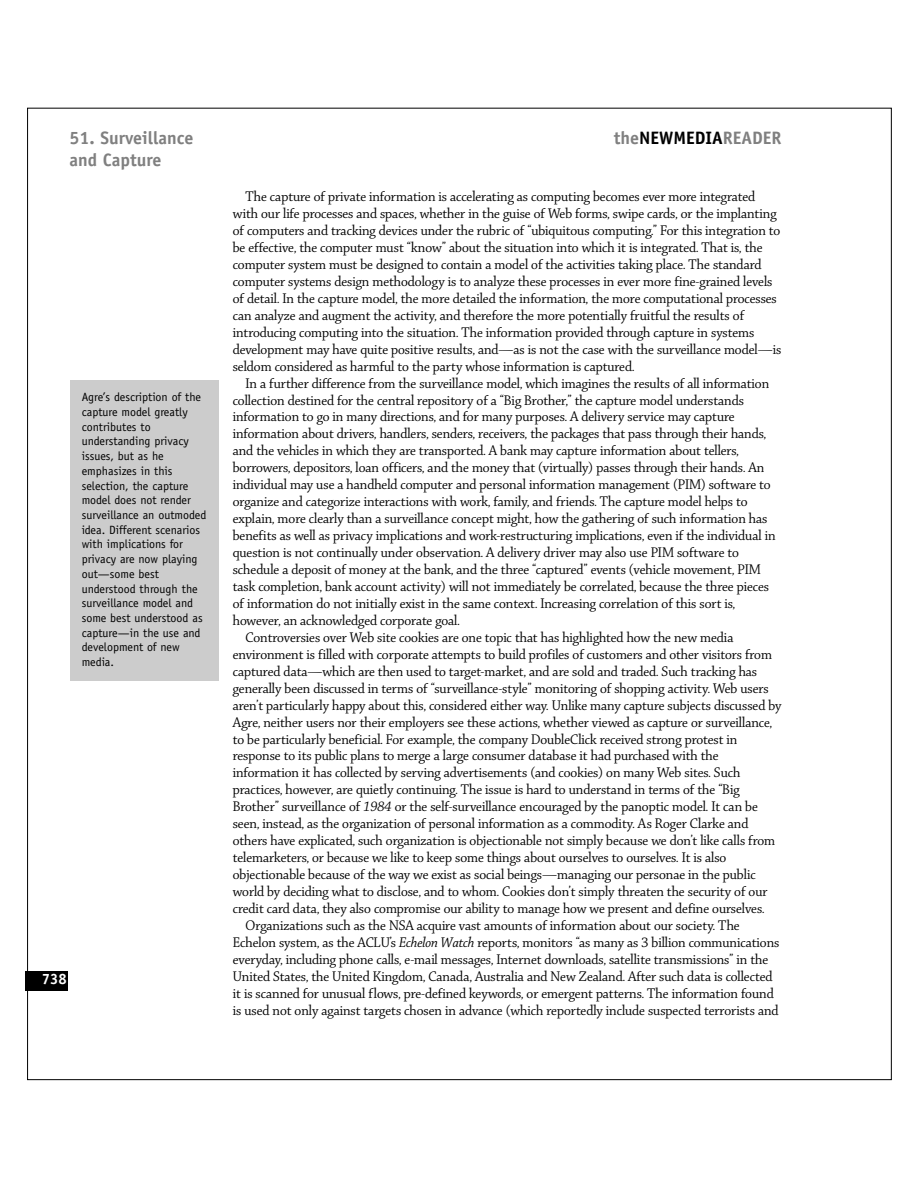
<style>
.page{position:relative;width:918px;height:1188px;background:#fff}
.page>*{position:absolute;margin:0;border:0;box-sizing:border-box;transform-origin:0 0}
.t1{font:700 18px/22px "Officina Sans";color:#808080}
.t2{font:15px/17px "Chaparral Display";color:#000}
.t3{font:700 15px "Officina Sans";color:#fff}
.t4{font:12px/14.7px "Officina Sans";color:#000}
.s1{color:#000}
.s2{font-family:"Chaparral Pro It Disp"}
</style>
<div class="page">
<div style="left:26px;top:971px;width:42px;height:19px;background:#000"></div>
<div style="left:70px;top:381px;width:149px;height:300px;background:#ccc"></div>
<p class="t1" style="left:69px;top:129px;width:126px">51. Surveillance and Capture</p>
<p class="t1" style="left:614px;top:129px;width:169px">the<span class="s1">NEWMEDIA</span>READER</p>
<p class="t4" style="left:82px;top:391px;width:126px">Agre’s description of the capture model greatly contributes to understanding privacy issues, but as he emphasizes in this selection, the capture model does not render surveillance an outmoded idea. Different scenarios with implications for privacy are now playing out—some best understood through the surveillance model and some best understood as capture—in the use and development of new media.</p>
<p class="t3" style="left:42px;top:974px;width:27px">738</p>
<p class="t2" style="left:233px;top:189px;width:550px;text-indent:13px">The capture of private information is accelerating as computing becomes ever more integrated with our life processes and spaces, whether in the guise of Web forms, swipe cards, or the implanting of computers and tracking devices under the rubric of “ubiquitous computing.” For this integration to be effective, the computer must “know” about the situation into which it is integrated. That is, the computer system must be designed to contain a model of the activities taking place. The standard computer systems design methodology is to analyze these processes in ever more fine-grained levels of detail. In the capture model, the more detailed the information, the more computational processes can analyze and augment the activity, and therefore the more potentially fruitful the results of introducing computing into the situation. The information provided through capture in systems development may have quite positive results, and—as is not the case with the surveillance model—is seldom considered as harmful to the party whose information is captured.</p>
<p class="t2" style="left:246px;top:375px;width:525px">In a further difference from the surveillance model, which imagines the results of all information</p>
<p class="t2" style="left:233px;top:392px;width:513px">collection destined for the central repository of a “Big Brother,” the capture model understands</p>
<p class="t2" style="left:233px;top:409px;width:503px">information to go in many directions, and for many purposes. A delivery service may capture</p>
<p class="t2" style="left:233px;top:426px;width:535px">information about drivers, handlers, senders, receivers, the packages that pass through their hands,</p>
<p class="t2" style="left:233px;top:443px;width:508px">and the vehicles in which they are transported. A bank may capture information about tellers,</p>
<p class="t2" style="left:233px;top:460px;width:533px">borrowers, depositors, loan officers, and the money that (virtually) passes through their hands. An</p>
<p class="t2" style="left:233px;top:477px;width:539px">individual may use a handheld computer and personal information management (PIM) software to</p>
<p class="t2" style="left:233px;top:494px;width:516px">organize and categorize interactions with work, family, and friends. The capture model helps to</p>
<p class="t2" style="left:233px;top:511px;width:536px">explain, more clearly than a surveillance concept might, how the gathering of such information has</p>
<p class="t2" style="left:233px;top:528px;width:544px">benefits as well as privacy implications and work-restructuring implications, even if the individual in</p>
<p class="t2" style="left:233px;top:545px;width:508px">question is not continually under observation. A delivery driver may also use PIM software to</p>
<p class="t2" style="left:233px;top:562px;width:529px">schedule a deposit of money at the bank, and the three “captured” events (vehicle movement, PIM</p>
<p class="t2" style="left:233px;top:579px;width:538px">task completion, bank account activity) will not immediately be correlated, because the three pieces</p>
<p class="t2" style="left:233px;top:596px;width:504px">of information do not initially exist in the same context. Increasing correlation of this sort is,</p>
<p class="t2" style="left:233px;top:613px;width:229px">however, an acknowledged corporate goal.</p>
<p class="t2" style="left:246px;top:630px;width:489px">Controversies over Web site cookies are one topic that has highlighted how the new media</p>
<p class="t2" style="left:233px;top:647px;width:541px">environment is filled with corporate attempts to build profiles of customers and other visitors from</p>
<p class="t2" style="left:233px;top:664px;width:526px">captured data—which are then used to target-market, and are sold and traded. Such tracking has</p>
<p class="t2" style="left:233px;top:681px;width:537px">generally been discussed in terms of “surveillance-style” monitoring of shopping activity. Web users</p>
<p class="t2" style="left:233px;top:698px;width:550px">aren’t particularly happy about this, considered either way. Unlike many capture subjects discussed by</p>
<p class="t2" style="left:233px;top:714px;width:541px">Agre, neither users nor their employers see these actions, whether viewed as capture or surveillance,</p>
<p class="t2" style="left:233px;top:731px;width:506px">to be particularly beneficial. For example, the company DoubleClick received strong protest in</p>
<p class="t2" style="left:233px;top:748px;width:487px">response to its public plans to merge a large consumer database it had purchased with the</p>
<p class="t2" style="left:233px;top:765px;width:509px">information it has collected by serving advertisements (and cookies) on many Web sites. Such</p>
<p class="t2" style="left:233px;top:782px;width:508px">practices, however, are quietly continuing. The issue is hard to understand in terms of the “Big</p>
<p class="t2" style="left:233px;top:799px;width:527px">Brother” surveillance of <span class="s2">1984</span> or the self-surveillance encouraged by the panoptic model. It can be</p>
<p class="t2" style="left:233px;top:816px;width:517px">seen, instead, as the organization of personal information as a commodity. As Roger Clarke and</p>
<p class="t2" style="left:233px;top:833px;width:544px">others have explicated, such organization is objectionable not simply because we don’t like calls from</p>
<p class="t2" style="left:233px;top:850px;width:495px">telemarketers, or because we like to keep some things about ourselves to ourselves. It is also</p>
<p class="t2" style="left:233px;top:867px;width:524px">objectionable because of the way we exist as social beings—managing our personae in the public</p>
<p class="t2" style="left:233px;top:884px;width:536px">world by deciding what to disclose, and to whom. Cookies don’t simply threaten the security of our</p>
<p class="t2" style="left:233px;top:901px;width:533px">credit card data, they also compromise our ability to manage how we present and define ourselves.</p>
<p class="t2" style="left:246px;top:918px;width:496px">Organizations such as the NSA acquire vast amounts of information about our society. The</p>
<p class="t2" style="left:233px;top:935px;width:548px">Echelon system, as the ACLU’s <span class="s2">Echelon Watch</span> reports, monitors “as many as 3 billion communications</p>
<p class="t2" style="left:233px;top:952px;width:537px">everyday, including phone calls, e-mail messages, Internet downloads, satellite transmissions” in the</p>
<p class="t2" style="left:233px;top:969px;width:541px">United States, the United Kingdom, Canada, Australia and New Zealand. After such data is collected</p>
<p class="t2" style="left:233px;top:986px;width:542px">it is scanned for unusual flows, pre-defined keywords, or emergent patterns. The information found</p>
<p class="t2" style="left:233px;top:1003px;width:547px">is used not only against targets chosen in advance (which reportedly include suspected terrorists and</p>
</div>
